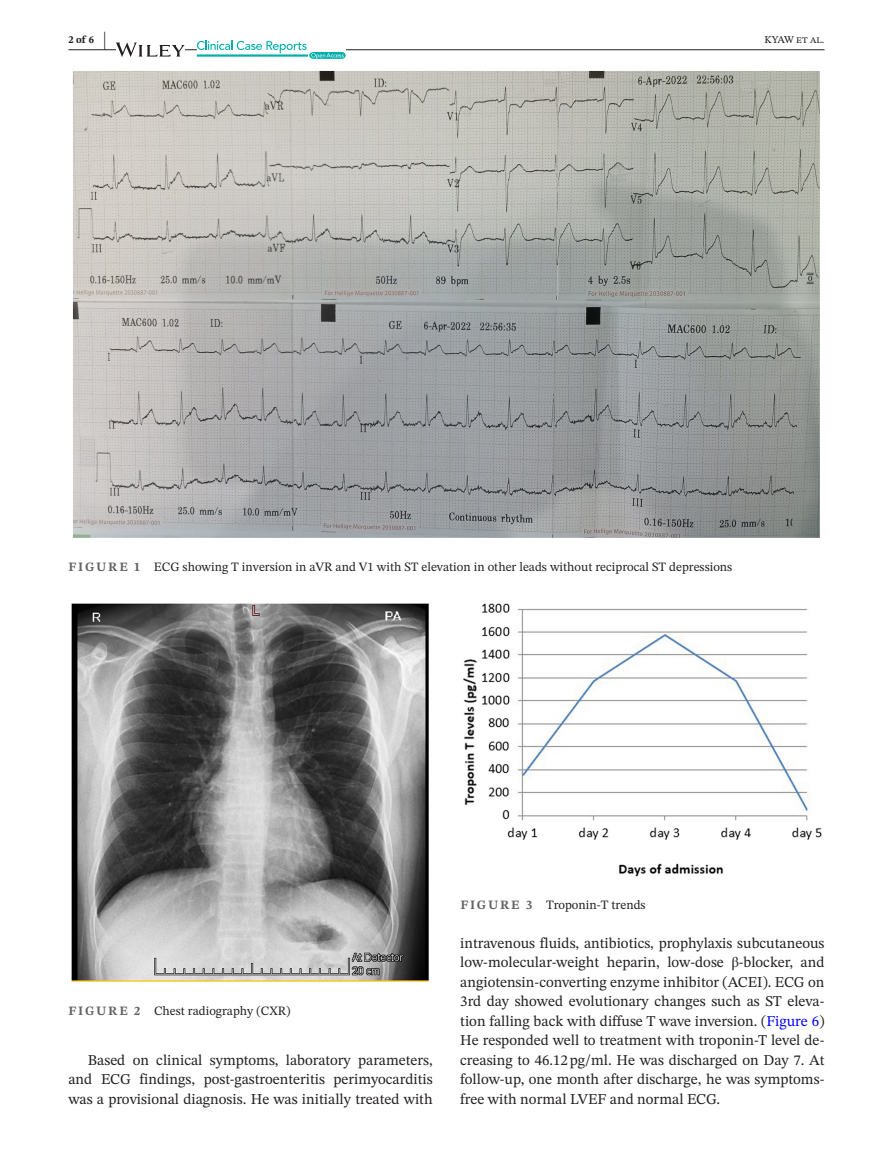
<style>
.page{position:relative;width:893px;height:1174px;background:#fff}
.page>*{position:absolute;margin:0;border:0;box-sizing:border-box;transform-origin:0 0}
.t1{font:15px/19.5px "STIX Two Text";color:#231f20;text-align:justify}
.t2{font:12.75px "STIX Two Text";color:#231f20}
.t3{font:10.5px "STIX Two Text";color:#231f20}
.t4{font:700 10.5px "STIX Two Text";color:#231f20}
.s1{font-size:21px}
.s2{font-weight:700;color:#636366}
.s3{font-family:"STIX"}
.s4{color:#00f}
</style>
<div class="page">
<hr style="left:68px;top:49px;width:756px;height:1px;background:#231f20">
<svg style="left:116px;top:43px;width:69px;height:14px"></svg>
<svg style="left:197px;top:41px;width:149px;height:18px"></svg>
<img style="left:72px;top:70px;width:748px;height:468px">
<div style="left:68px;top:603px;width:365px;height:379px;background:linear-gradient(to bottom,#fff,#fff)"></div>
<img style="left:72px;top:603px;width:357px;height:379px">
<img style="left:464px;top:604px;width:357px;height:272px">
<p class="t4" style="left:68px;top:32px;width:39px">2 of 6 <span class="s1">|</span></p>
<p class="t3" style="left:764px;top:32px;width:62px">KYAW et al.</p>
<p class="t2" style="left:68px;top:557px;width:665px"><span class="s2">FIGURE 1</span> ECG showing T inversion in aVR and V1 with ST elevation in other leads without reciprocal ST depressions</p>
<p class="t2" style="left:68px;top:1001px;width:224px"><span class="s2">FIGURE 2</span> Chest radiography (CXR)</p>
<p class="t1" style="left:68px;top:1050px;width:366px;text-indent:20px">Based on clinical symptoms, laboratory parameters, and ECG findings, post-gastroenteritis perimyocarditis was a provisional diagnosis. He was initially treated with</p>
<p class="t2" style="left:460px;top:895px;width:187px"><span class="s2">FIGURE 3</span> Troponin-T trends</p>
<p class="t1" style="left:460px;top:933px;width:366px">intravenous fluids, antibiotics, prophylaxis subcutaneous low-molecular-weight heparin, low-dose <span class="s3">β</span>-blocker, and angiotensin-converting enzyme inhibitor (ACEI). ECG on 3rd day showed evolutionary changes such as ST eleva&shy;tion falling back with diffuse T wave inversion. (<span class="s4">Figure 6</span>)<br>He responded well to treatment with troponin-T level de&shy;creasing to 46.12pg/ml. He was discharged on Day 7. At follow-up, one month after discharge, he was symptoms&shy;free with normal LVEF and normal ECG.</p>
</div>
